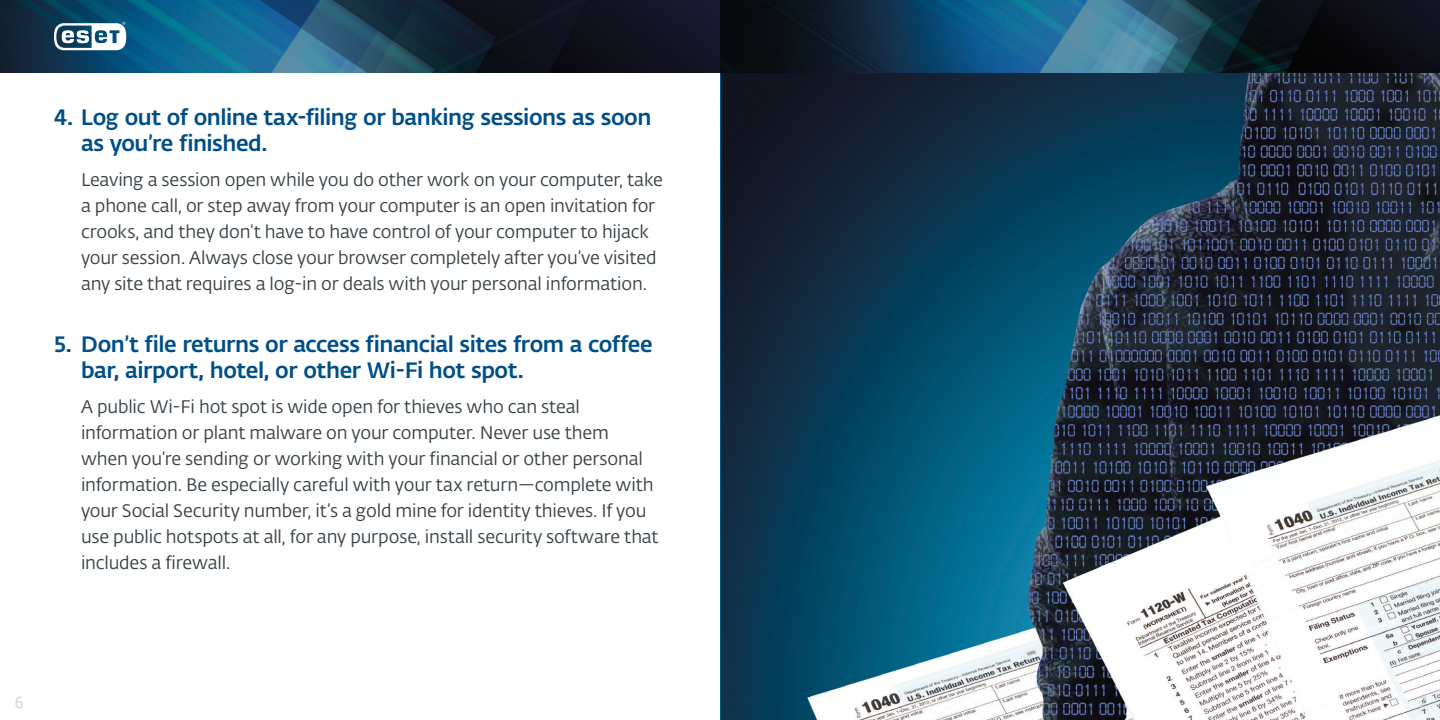
<style>
.page{position:relative;width:1440px;height:720px;background:#fff}
.page>*{position:absolute;margin:0;border:0;box-sizing:border-box;transform-origin:0 0}
.HEADLINE-3{font:22px/26px "Fedra Sans Alt Pro Med LF";letter-spacing:-.02em;color:#004f88}
.BODYTEXT-4{font:18px/26px "Fedra Sans Alt Pro Book LF";letter-spacing:-.01em;color:#394348}
.t1{font:16px "Fedra Sans Alt Pro Book LF";color:#c5d4df}
</style>
<div class="page">
<img style="left:721px;top:72px;width:719px;height:648px">
<hr style="left:720px;top:0;width:1px;height:720px;background:#005b83">
<img style="left:720px;top:0;width:720px;height:72px">
<img style="left:0;top:0;width:720px;height:72px">
<svg style="left:54px;top:22px;width:72px;height:28px"></svg>
<p class="HEADLINE-3" style="left:81px;top:103px;width:572px;text-indent:-27px">4. Log out of online tax-filing or banking sessions as soon as you’re finished.</p>
<p class="BODYTEXT-4" style="left:81px;top:166px;width:583px">Leaving a session open while you do other work on your computer, take a phone call, or step away from your computer is an open invitation for crooks, and they don’t have to have control of your computer to hijack your session. Always close your browser completely after you’ve visited any site that requires a log-in or deals with your personal information.</p>
<p class="HEADLINE-3" style="left:81px;top:330px;width:573px;text-indent:-27px">5. Don’t file returns or access financial sites from a coffee bar, airport, hotel, or other Wi-Fi hot spot.</p>
<p class="BODYTEXT-4" style="left:81px;top:393px;width:579px">A public Wi-Fi hot spot is wide open for thieves who can steal information or plant malware on your computer. Never use them when you’re sending or working with your financial or other personal information. Be especially careful with your tax return—complete with your Social Security number, it’s a gold mine for identity thieves. If you use public hotspots at all, for any purpose, install security software that includes a firewall.</p>
<p class="t1" style="left:14px;top:691px;width:11px">6</p>
<p class="t1" style="left:1419px;top:691px;width:9px">7</p>
</div>
